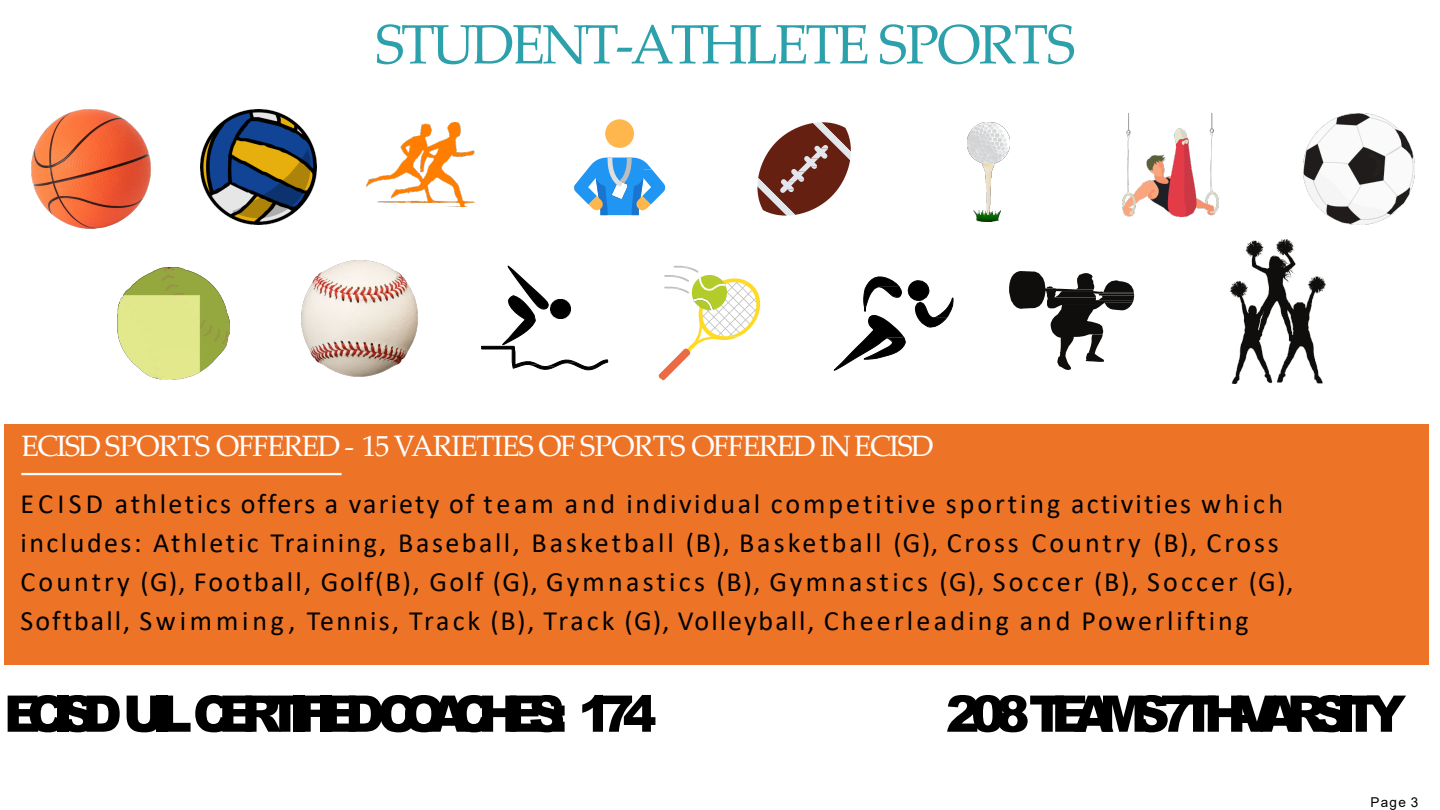
<style>
.page{position:relative;width:1440px;height:810px;background:#fff}
.page>*{position:absolute;margin:0;border:0;box-sizing:border-box;transform-origin:0 0}
.t1{font:55.4px "Palatino Linotype";letter-spacing:-.06em;color:#2da1ab}
.t2{font:900 50.5px "Arial";letter-spacing:-.265em;color:#000}
.t3{font:29.5px "Palatino Linotype";letter-spacing:-.055em;color:#fff}
.t4{font:28px/39px "Calibri";letter-spacing:.1em;color:#000}
.t5{font:13.6px "Arial";color:#000}
</style>
<div class="page">
<div style="left:4px;top:425px;width:1425px;height:240px;background:#ed7326"></div>
<hr style="left:21px;top:473px;width:321px;height:2px;background:#fff">
<img style="left:32px;top:109px;width:118px;height:120px">
<img style="left:201px;top:109px;width:115px;height:116px">
<img style="left:366px;top:123px;width:109px;height:84px">
<svg style="left:605px;top:119px;width:29px;height:29px"></svg>
<svg style="left:574px;top:158px;width:91px;height:57px"></svg>
<svg style="left:757px;top:122px;width:94px;height:94px"></svg>
<img style="left:967px;top:122px;width:42px;height:90px">
<img style="left:974px;top:211px;width:25px;height:10px">
<svg style="left:975px;top:211px;width:26px;height:8px"></svg>
<img style="left:1122px;top:113px;width:96px;height:103px">
<img style="left:1303px;top:114px;width:111px;height:111px">
<img style="left:118px;top:267px;width:112px;height:112px">
<img style="left:302px;top:260px;width:115px;height:116px">
<svg style="left:481px;top:266px;width:127px;height:104px"></svg>
<svg style="left:659px;top:266px;width:101px;height:114px"></svg>
<svg style="left:833px;top:277px;width:120px;height:94px"></svg>
<svg style="left:1009px;top:271px;width:125px;height:99px"></svg>
<img style="left:1231px;top:239px;width:95px;height:145px">
<h1 class="t1" style="left:375px;top:5px;width:702px">STUDENT-ATHLETE SPORTS</h1>
<p class="t3" style="left:21px;top:425px;width:914px">ECISD SPORTS OFFERED - 15 VARIETIES OF SPORTS OFFERED INECISD</p>
<p class="t4" style="left:21px;top:484px;width:1275px">ECISD athletics offers a variety of team and individual competitive sporting activities which includes: Athletic Training, Baseball, Basketball (B), Basketball (G), Cross Country (B), Cross Country (G), Football, Golf(B), Golf (G), Gymnastics (B), Gymnastics (G), Soccer (B), Soccer (G), Softball, Swimming, Tennis, Track (B), Track (G), Volleyball, Cheerleading and Powerlifting</p>
<p class="t2" style="left:4px;top:677px;width:654px">ECISD UILCERTIFIED COACHES: 174</p>
<p class="t2" style="left:946px;top:677px;width:462px">208 TEAMS7TH-VARSITY</p>
<p class="t5" style="left:1370px;top:793px;width:49px">Page 3</p>
</div>
